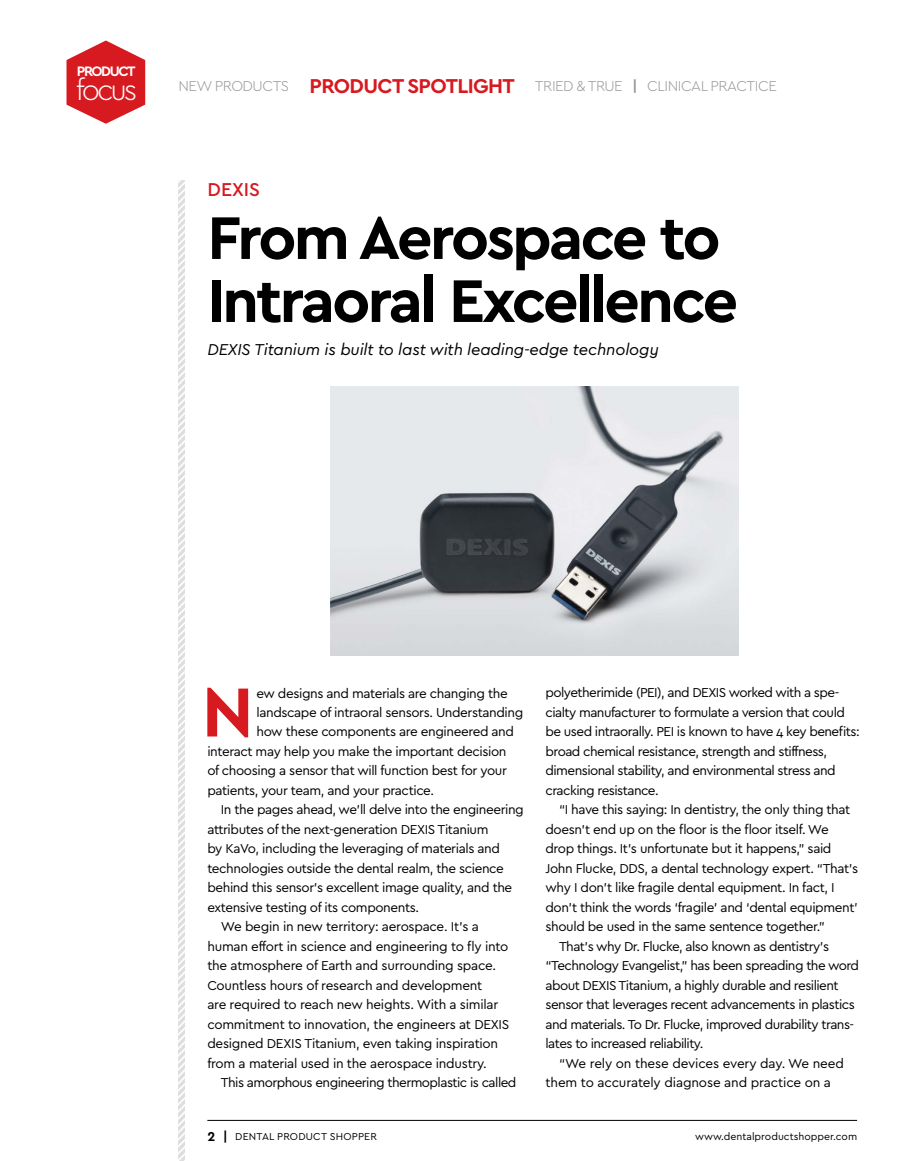
<style>
.page{position:relative;width:918px;height:1161px;background:#fff}
.page>*{position:absolute;margin:0;border:0;box-sizing:border-box;transform-origin:0 0}
.t1{font:700 72.6px "Cera";color:#d71920}
.t2{font:700 63px/63px "Cera";letter-spacing:-.045em;color:#000}
.t3{font:300 29.85px "Cera";letter-spacing:-.1em;color:#fff}
.t4{font:700 21px "Cera";letter-spacing:-.03em;color:#d71920}
.t5{font:500 19.5px "Cera";color:#d71920}
.t6{font:italic 16.5px "Cera";letter-spacing:-.01em;color:#000}
.t7{font:300 15px "Cera";letter-spacing:-.03em;color:#939598}
.t8{font:700 14.4px "Cera";letter-spacing:-.1em;color:#fff}
.t9{font:13.5px/19.5px "Cera";letter-spacing:-.03em;color:#000}
.t10{font:13.5px "Cera";letter-spacing:-.01em;color:#000}
.t11{font:10.5px "Cera";color:#000}
.t12{font:10.5px "Cera";letter-spacing:.02em;color:#000}
.s1{font-weight:300;font-size:15px;color:#939598}
.s2{font-weight:700}
.s3{font-weight:700;font-size:13.5px}
</style>
<div class="page">
<svg style="left:67px;top:41px;width:78px;height:83px"></svg>
<hr style="left:207px;top:1120px;width:650px;height:1px;background:#000">
<img style="left:331px;top:387px;width:408px;height:268px">
<svg style="left:178px;top:180px;width:7px;height:981px"></svg>
<p class="t8" style="left:77px;top:62px;width:60px">PRODUCT</p>
<h3 class="t3" style="left:76px;top:70px;width:63px">focus</h3>
<h3 class="t4" style="left:178px;top:72px;width:338px"><span class="s1">NEW PRODUCTS</span> PRODUCT SPOTLIGHT</h3>
<p class="t7" style="left:535px;top:76px;width:243px">TRIED &amp; TRUE <span class="s2">|</span> CLINICAL PRACTICE</p>
<h3 class="t5" style="left:208px;top:176px;width:54px">DEXIS</h3>
<h2 class="t2" style="left:207px;top:204px;width:532px">From Aerospace to<br>Intraoral Excellence</h2>
<p class="t6" style="left:207px;top:338px;width:453px">DEXIS Titanium is built to last with leading-edge technology</p>
<h1 class="t1" style="left:202px;top:664px;width:53px">N</h1>
<p class="t9" style="left:256px;top:683px;width:253px">ew designs and materials are changing the</p>
<p class="t9" style="left:256px;top:702px;width:268px">landscape of intraoral sensors. Understanding</p>
<p class="t9" style="left:256px;top:722px;width:259px">how these components are engineered and</p>
<p class="t9" style="left:207px;top:741px;width:301px">interact may help you make the important decision</p>
<p class="t9" style="left:207px;top:761px;width:301px">of choosing a sensor that will function best for your</p>
<p class="t9" style="left:207px;top:780px;width:228px">patients, your team, and your practice.</p>
<p class="t9" style="left:221px;top:800px;width:305px">In the pages ahead, we’ll delve into the engineering</p>
<p class="t9" style="left:207px;top:819px;width:283px">attributes of the next-generation DEXIS Titanium</p>
<p class="t9" style="left:207px;top:839px;width:294px">by KaVo, including the leveraging of materials and</p>
<p class="t9" style="left:207px;top:858px;width:298px">technologies outside the dental realm, the science</p>
<p class="t9" style="left:207px;top:878px;width:307px">behind this sensor’s excellent image quality, and the</p>
<p class="t9" style="left:207px;top:897px;width:213px">extensive testing of its components.</p>
<p class="t9" style="left:221px;top:917px;width:260px">We begin in new territory: aerospace. It’s a</p>
<p class="t9" style="left:207px;top:936px;width:303px">human effort in science and engineering to fly into</p>
<p class="t9" style="left:207px;top:956px;width:290px">the atmosphere of Earth and surrounding space.</p>
<p class="t9" style="left:207px;top:975px;width:276px">Countless hours of research and development</p>
<p class="t9" style="left:207px;top:995px;width:292px">are required to reach new heights. With a similar</p>
<p class="t9" style="left:207px;top:1014px;width:304px">commitment to innovation, the engineers at DEXIS</p>
<p class="t9" style="left:207px;top:1034px;width:292px">designed DEXIS Titanium, even taking inspiration</p>
<p class="t9" style="left:207px;top:1053px;width:281px">from a material used in the aerospace industry.</p>
<p class="t9" style="left:221px;top:1073px;width:297px">This amorphous engineering thermoplastic is called</p>
<p class="t9" style="left:546px;top:683px;width:316px">polyetherimide (PEI), and DEXIS worked with a spe&shy;cialty manufacturer to formulate a version that could be used intraorally. PEI is known to have 4 key benefits: broad chemical resistance, strength and stiffness, dimensional stability, and environmental stress and cracking resistance.</p>
<p class="t9" style="left:559px;top:799px;width:293px">“I have this saying: In dentistry, the only thing that</p>
<p class="t9" style="left:546px;top:819px;width:285px">doesn’t end up on the floor is the floor itself. We</p>
<p class="t9" style="left:546px;top:838px;width:287px">drop things. It’s unfortunate but it happens,” said</p>
<p class="t9" style="left:546px;top:858px;width:314px">John Flucke, DDS, a dental technology expert. “That’s</p>
<p class="t9" style="left:546px;top:877px;width:291px">why I don’t like fragile dental equipment. In fact, I</p>
<p class="t9" style="left:546px;top:897px;width:314px">don’t think the words ‘fragile’ and ‘dental equipment’</p>
<p class="t9" style="left:546px;top:916px;width:281px">should be used in the same sentence together.”</p>
<p class="t9" style="left:559px;top:936px;width:272px">That’s why Dr. Flucke, also known as dentistry’s</p>
<p class="t9" style="left:546px;top:955px;width:315px">“Technology Evangelist,” has been spreading the word</p>
<p class="t9" style="left:546px;top:975px;width:295px">about DEXIS Titanium, a highly durable and resilient</p>
<p class="t9" style="left:546px;top:994px;width:311px">sensor that leverages recent advancements in plastics</p>
<p class="t9" style="left:546px;top:1014px;width:310px">and materials. To Dr. Flucke, improved durability trans-</p>
<p class="t9" style="left:546px;top:1033px;width:159px">lates to increased reliability.</p>
<p class="t10" style="left:559px;top:1054px;width:286px">“We rely on these devices every day. We need</p>
<p class="t10" style="left:546px;top:1074px;width:287px">them to accurately diagnose and practice on a</p>
<p class="t12" style="left:207px;top:1130px;width:171px"><span class="s3">2 |</span> DENTAL PRODUCT SHOPPER</p>
<p class="t11" style="left:695px;top:1130px;width:164px">www.dentalproductshopper.com</p>
</div>
